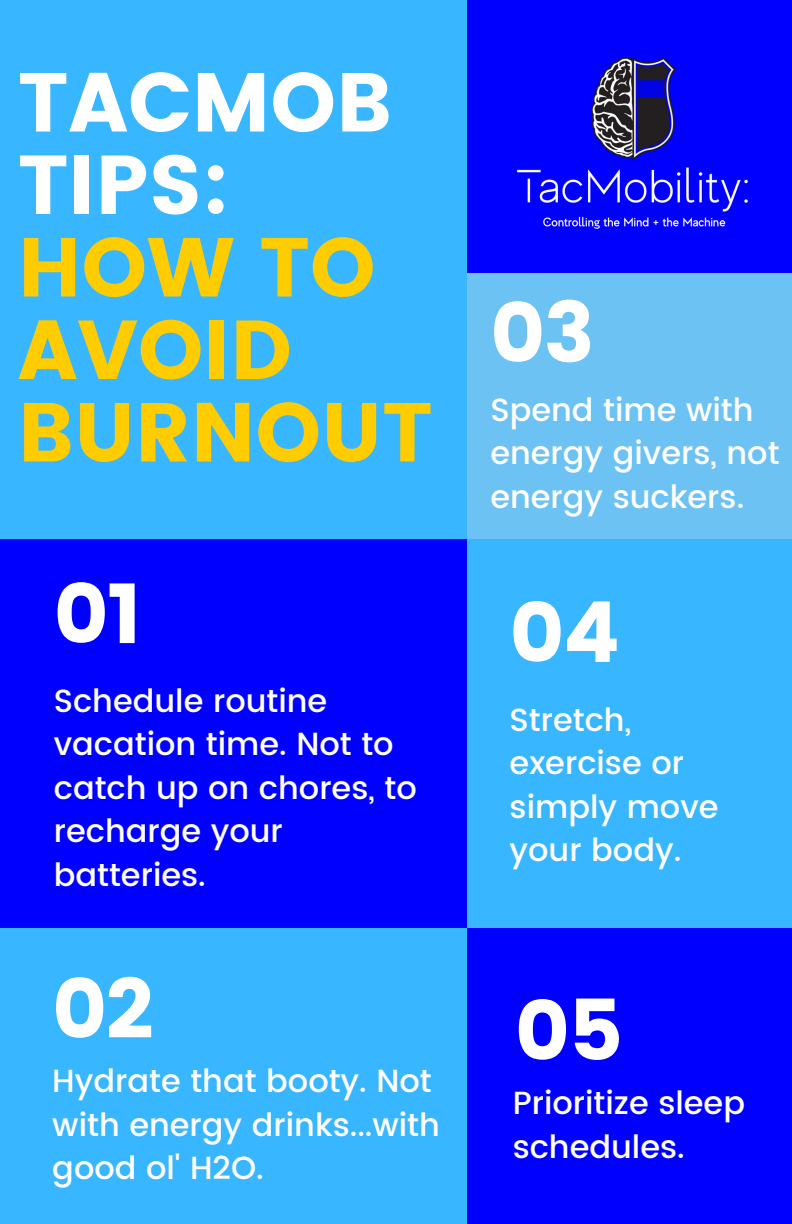
<style>
.page{position:relative;width:792px;height:1224px;background:#00f}
.page>*{position:absolute;margin:0;border:0;box-sizing:border-box;transform-origin:0 0}
.t1{font:84px "Poppins";letter-spacing:-.015em;color:#fff}
.t2{font:83.4px/82.4px "Poppins";color:#fff}
.t3{font:83.4px "Poppins";color:#fc0}
.t4{font:500 32px/43.6px "Poppins";color:#fff}
.s1{color:#fc0}
</style>
<div class="page">
<div style="left:0;top:0;width:491px;height:539px;background:#38b6ff"></div>
<div style="left:0;top:928px;width:468px;height:296px;background:#38b6ff"></div>
<div style="left:468px;top:0;width:324px;height:302px;background:#00f"></div>
<div style="left:468px;top:273px;width:324px;height:275px;background:#6dc2f4"></div>
<div style="left:468px;top:540px;width:324px;height:388px;background:#38b6ff"></div>
<img style="left:517px;top:57px;width:231px;height:172px">
<p class="t2" style="left:18px;top:62px;width:376px">TACMOB<br>TIPS:<br><span class="s1">HOW TO</span></p>
<p class="t3" style="left:18px;top:301px;width:275px">AVOID</p>
<p class="t3" style="left:18px;top:384px;width:416px">BURNOUT</p>
<p class="t4" style="left:490px;top:388px;width:291px">Spend time with energy givers, not energy suckers.</p>
<p class="t1" style="left:490px;top:284px;width:106px">03</p>
<p class="t1" style="left:54px;top:565px;width:90px">01</p>
<p class="t4" style="left:54px;top:679px;width:365px">Schedule routine vacation time. Not to catch up on chores, to recharge your batteries.</p>
<p class="t1" style="left:52px;top:960px;width:103px">02</p>
<p class="t4" style="left:52px;top:1060px;width:389px">Hydrate that booty. Not with energy drinks...with good ol' H2O.</p>
<p class="t1" style="left:510px;top:584px;width:112px">04</p>
<p class="t4" style="left:510px;top:698px;width:210px">Stretch, exercise or simply move your body.</p>
<p class="t1" style="left:515px;top:982px;width:110px">05</p>
<p class="t4" style="left:513px;top:1082px;width:234px">Prioritize sleep schedules.</p>
</div>
